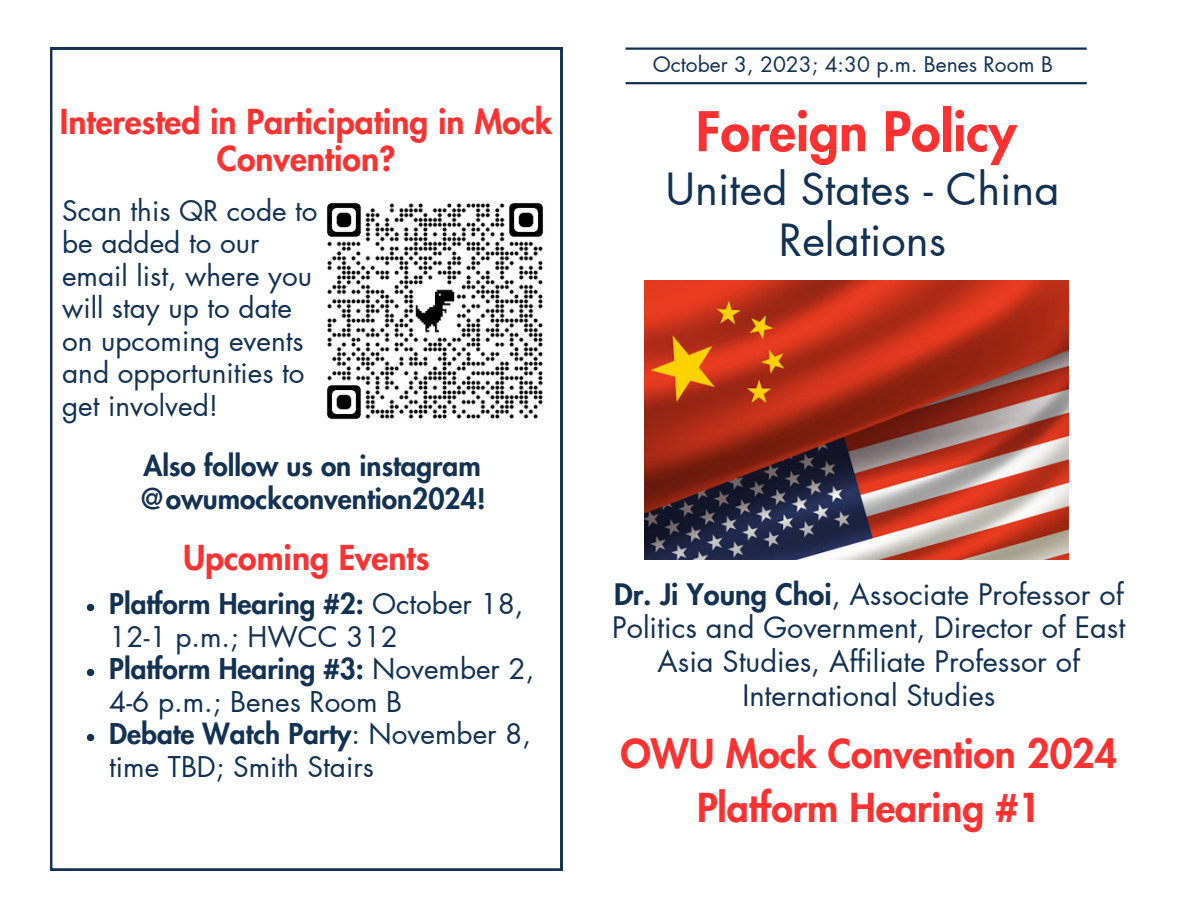
<style>
.page{position:relative;width:1188px;height:918px;background:#fff}
.page>*{position:absolute;margin:0;border:0;box-sizing:border-box;transform-origin:0 0}
.t1{font:800 53.1px "Futura LT Pro";color:#ff3131}
.t2{font:43.35px/51.4px "Futura LT Pro";color:#133152;text-align:center}
.t3{font:800 39px/54px "Futura LT Pro";color:#ff3131;text-align:center}
.t4{font:800 33.6px/36.8px "Futura LT Pro";color:#ff3131;text-align:center}
.t5{font:28.95px/33.8px "Futura LT Pro";color:#133152;text-align:center}
.t6{font:27.9px/32.5px "Futura LT Pro";color:#133152}
.t7{font:800 27.9px/32.5px "Futura LT Pro";color:#133152}
.t8{font:21px "Futura LT Pro";color:#133152}
.s1{font-weight:800}
</style>
<div class="page">
<img style="left:644px;top:280px;width:424px;height:279px">
<hr style="left:626px;top:47px;width:461px;height:3px;background:#133152">
<hr style="left:626px;top:82px;width:461px;height:2px;background:#133152">
<svg style="left:50px;top:48px;width:512px;height:822px"></svg>
<img style="left:326px;top:198px;width:221px;height:230px">
<svg style="left:87px;top:604px;width:7px;height:7px"></svg>
<svg style="left:87px;top:669px;width:7px;height:7px"></svg>
<svg style="left:87px;top:734px;width:7px;height:7px"></svg>
<h6 class="t4" style="left:60px;top:105px;width:494px">Interested in Participating in Mock<br>Convention?</h6>
<p class="t6" style="left:62px;top:195px;width:257px">Scan this QR code to be added to our email list, where you will stay up to date on upcoming events and opportunities to get involved!</p>
<h1 class="t7" style="left:138px;top:451px;width:349px">Also follow us on instagram @owumockconvention2024!</h1>
<h2 class="t4" style="left:183px;top:540px;width:248px">Upcoming Events</h2>
<p class="t6" style="left:109px;top:589px;width:416px"><span class="s1">Platform Hearing #2:</span> October 18,<br>12-1 p.m.; HWCC 312</p>
<h6 class="t6" style="left:109px;top:654px;width:427px"><span class="s1">Platform Hearing #3:</span> November 2,<br>4-6 p.m.; Benes Room B</h6>
<h3 class="t6" style="left:109px;top:719px;width:423px"><span class="s1">Debate Watch Party</span>: November 8, time TBD; Smith Stairs</h3>
<p class="t8" style="left:653px;top:55px;width:402px">October 3, 2023; 4:30 p.m. Benes Room B</p>
<h5 class="t1" style="left:696px;top:107px;width:322px">Foreign Policy</h5>
<h4 class="t2" style="left:666px;top:165px;width:395px">United States - China<br>Relations</h4>
<h6 class="t5" style="left:612px;top:578px;width:515px"><span class="s1">Dr. Ji Young Choi</span>, Associate Professor of Politics and Government, Director of East Asia Studies, Affiliate Professor of International Studies</h6>
<h6 class="t3" style="left:620px;top:729px;width:498px">OWU Mock Convention 2024<br>Platform Hearing #1</h6>
</div>
